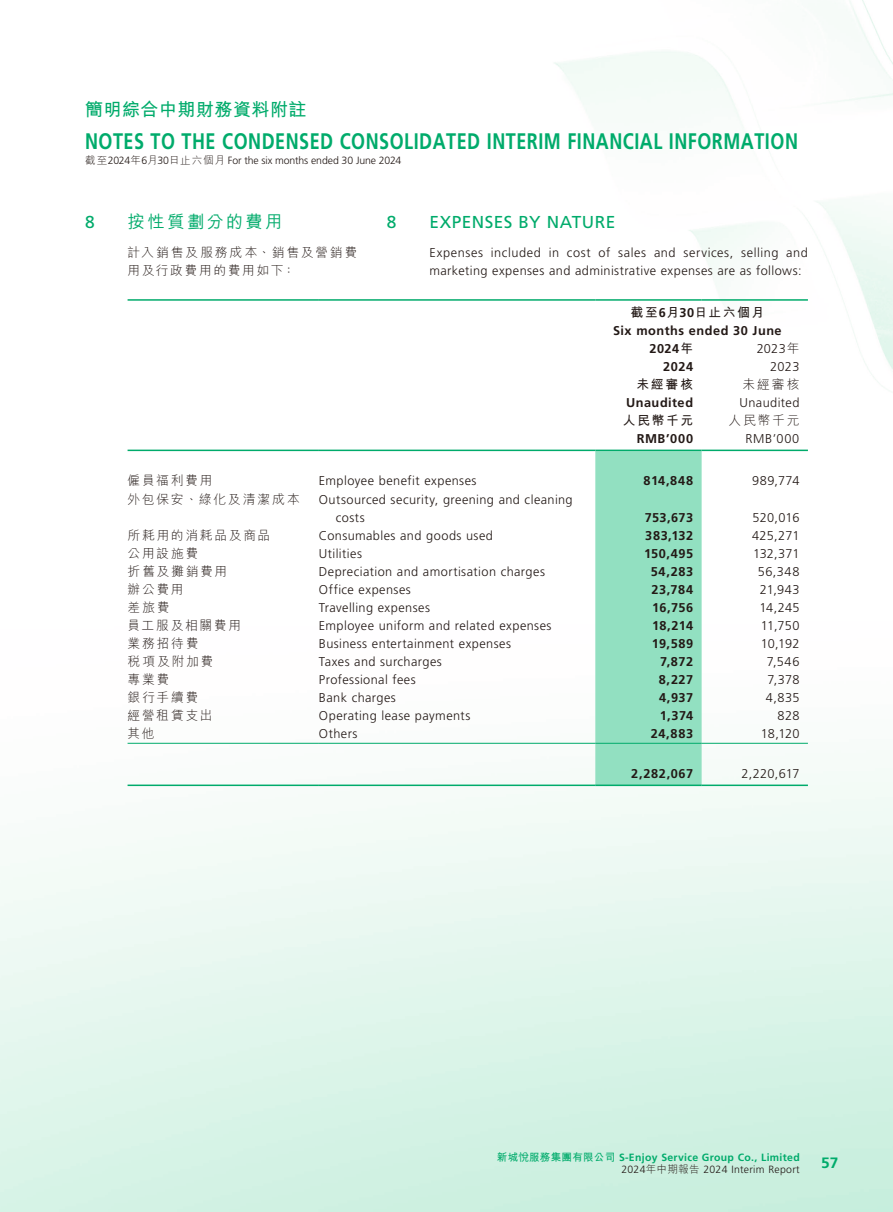
<style>
.page{position:relative;width:893px;height:1212px;background:#fff}
.page>*{position:absolute;margin:0;border:0;box-sizing:border-box;transform-origin:0 0}
.t1{font:700 22.5px "Frutiger LT Std";letter-spacing:.03em;color:#00ab6b;scale:.8 1}
.t2{font:700 18px "M Hei HK";letter-spacing:.03em;color:#00ab6b}
.t3{font:17.25px "Frutiger LT Std";letter-spacing:.025em;color:#00ab6b}
.t4{font:500 17.25px "M Hei HK";letter-spacing:.14em;color:#00ab6b}
.t5{font:700 15px "Frutiger LT Std";color:#00ab6b}
.t6{font:300 12.75px/18px "Frutiger LT Std";letter-spacing:.035em;color:#231916}
.t7{font:700 12.75px/18px "Frutiger LT Std";letter-spacing:.04em;color:#231916}
.t8{font:300 12.75px/18px "M Hei HK";letter-spacing:.14em;color:#231916}
.t9{font:700 12.75px "M Hei HK";letter-spacing:.135em;color:#231916}
.t10{font:700 10.5px/12px "Frutiger LT Std";letter-spacing:.03em;color:#00ab6b;text-align:right}
.t11{font:300 10.5px "Frutiger LT Std";letter-spacing:-.01em;color:#231916}
.s1{font-family:"M Hei HK"}
.s2{font-family:"Frutiger LT Std"}
.s3{font-family:"Source Han Sans HC";font-weight:400}
.s4{font-weight:300;color:#231916}
.s5{font-family:"M Hei HK";font-weight:300;color:#231916}
</style>
<div class="page">
<div style="left:595px;top:451px;width:107px;height:333px;background:#92e0c1"></div>
<hr style="left:128px;top:299px;width:191px;height:2px;background:#00ab6b">
<hr style="left:319px;top:299px;width:276px;height:2px;background:#00ab6b">
<hr style="left:595px;top:299px;width:107px;height:2px;background:#00ab6b">
<hr style="left:702px;top:299px;width:106px;height:2px;background:#00ab6b">
<hr style="left:128px;top:450px;width:191px;height:1px;background:#00ab6b">
<hr style="left:319px;top:450px;width:276px;height:1px;background:#00ab6b">
<hr style="left:595px;top:450px;width:107px;height:1px;background:#00ab6b">
<hr style="left:702px;top:450px;width:106px;height:1px;background:#00ab6b">
<hr style="left:128px;top:743px;width:191px;height:1px;background:#00ab6b">
<hr style="left:319px;top:743px;width:276px;height:1px;background:#00ab6b">
<hr style="left:595px;top:743px;width:107px;height:1px;background:#00ab6b">
<hr style="left:702px;top:743px;width:106px;height:1px;background:#00ab6b">
<hr style="left:128px;top:784px;width:191px;height:2px;background:#00ab6b">
<hr style="left:319px;top:784px;width:276px;height:2px;background:#00ab6b">
<hr style="left:595px;top:784px;width:107px;height:2px;background:#00ab6b">
<hr style="left:702px;top:784px;width:106px;height:2px;background:#00ab6b">
<h2 class="t2" style="left:85px;top:96px;width:223px">簡明綜合中期財務資料附註</h2>
<h1 class="t1" style="left:85px;top:128px;width:893px">NOTES TO THE CONDENSED CONSOLIDATED INTERIM FINANCIAL INFORMATION</h1>
<p class="t11" style="left:85px;top:154px;width:318px"><span class="s1">截至</span>2024<span class="s1">年</span>6<span class="s1">月</span>30<span class="s1">日止六個月</span> For the six months ended 30 June 2024</p>
<h3 class="t3" style="left:85px;top:212px;width:11px">8</h3>
<h3 class="t4" style="left:128px;top:209px;width:156px">按性質劃分的費用</h3>
<p class="t8" style="left:128px;top:243px;width:231px">計入銷售及服務成本、銷售及營銷費用及行政費用的費用如下：</p>
<h3 class="t3" style="left:387px;top:212px;width:11px">8</h3>
<h3 class="t3" style="left:429px;top:212px;width:187px">EXPENSES BY NATURE</h3>
<p class="t6" style="left:429px;top:243px;width:380px">Expenses included in cost of sales and services, selling and marketing expenses and administrative expenses are as follows:</p>
<p class="t9" style="left:631px;top:303px;width:135px">截至<span class="s2">6</span>月<span class="s2">30</span>日止六個月</p>
<p class="t7" style="left:649px;top:322px;width:134px;text-indent:-36px">Six months ended 30 June<br>2024<span class="s1">年</span></p>
<p class="t6" style="left:757px;top:340px;width:44px">2023<span class="s1">年</span></p>
<p class="t7" style="left:663px;top:358px;width:31px">2024</p>
<p class="t6" style="left:770px;top:358px;width:31px">2023</p>
<p class="t9" style="left:636px;top:375px;width:58px">未經審核</p>
<p class="t8" style="left:742px;top:375px;width:58px">未經審核</p>
<p class="t7" style="left:626px;top:394px;width:68px">Unaudited</p>
<p class="t6" style="left:739px;top:394px;width:61px">Unaudited</p>
<p class="t9" style="left:623px;top:411px;width:72px">人民幣千元</p>
<p class="t8" style="left:729px;top:411px;width:72px">人民幣千元</p>
<p class="t7" style="left:637px;top:430px;width:58px">RMB’000</p>
<p class="t6" style="left:746px;top:430px;width:55px">RMB’000</p>
<p class="t8" style="left:128px;top:472px;width:86px">僱員福利費用</p>
<p class="t6" style="left:319px;top:472px;width:159px">Employee benefit expenses</p>
<p class="t7" style="left:644px;top:472px;width:51px">814,848</p>
<p class="t6" style="left:752px;top:472px;width:49px">989,774</p>
<p class="t8" style="left:128px;top:490px;width:174px">外包保安、綠化及清潔成本</p>
<p class="t6" style="left:336px;top:490px;width:238px;text-indent:-17px">Outsourced security, greening and cleaning costs</p>
<p class="t7" style="left:645px;top:508px;width:50px">753,673</p>
<p class="t6" style="left:752px;top:508px;width:49px">520,016</p>
<p class="t8" style="left:128px;top:526px;width:144px">所耗用的消耗品及商品</p>
<p class="t6" style="left:319px;top:526px;width:176px">Consumables and goods used</p>
<p class="t7" style="left:645px;top:526px;width:49px">383,132</p>
<p class="t6" style="left:752px;top:526px;width:49px">425,271</p>
<p class="t8" style="left:128px;top:544px;width:72px">公用設施費</p>
<p class="t6" style="left:319px;top:544px;width:45px">Utilities</p>
<p class="t7" style="left:644px;top:544px;width:51px">150,495</p>
<p class="t6" style="left:753px;top:544px;width:48px">132,371</p>
<p class="t8" style="left:128px;top:562px;width:101px">折舊及攤銷費用</p>
<p class="t6" style="left:319px;top:562px;width:228px">Depreciation and amortisation charges</p>
<p class="t7" style="left:651px;top:562px;width:44px">54,283</p>
<p class="t6" style="left:758px;top:562px;width:43px">56,348</p>
<p class="t8" style="left:128px;top:580px;width:58px">辦公費用</p>
<p class="t6" style="left:319px;top:580px;width:93px">Office expenses</p>
<p class="t7" style="left:651px;top:580px;width:43px">23,784</p>
<p class="t6" style="left:760px;top:580px;width:41px">21,943</p>
<p class="t8" style="left:128px;top:598px;width:43px">差旅費</p>
<p class="t6" style="left:319px;top:598px;width:113px">Travelling expenses</p>
<p class="t7" style="left:652px;top:598px;width:42px">16,756</p>
<p class="t6" style="left:759px;top:598px;width:42px">14,245</p>
<p class="t8" style="left:128px;top:616px;width:115px">員工服及相關費用</p>
<p class="t6" style="left:319px;top:616px;width:234px">Employee uniform and related expenses</p>
<p class="t7" style="left:652px;top:616px;width:43px">18,214</p>
<p class="t6" style="left:761px;top:616px;width:40px">11,750</p>
<p class="t8" style="left:128px;top:634px;width:72px">業務招待費</p>
<p class="t6" style="left:319px;top:634px;width:194px">Business entertainment expenses</p>
<p class="t7" style="left:652px;top:634px;width:43px">19,589</p>
<p class="t6" style="left:761px;top:634px;width:40px">10,192</p>
<p class="t8" style="left:128px;top:652px;width:87px">稅項及附加費</p>
<p class="t6" style="left:319px;top:652px;width:124px">Taxes and surcharges</p>
<p class="t7" style="left:660px;top:652px;width:35px">7,872</p>
<p class="t6" style="left:767px;top:652px;width:34px">7,546</p>
<p class="t8" style="left:128px;top:670px;width:43px">專業費</p>
<p class="t6" style="left:319px;top:670px;width:98px">Professional fees</p>
<p class="t7" style="left:659px;top:670px;width:36px">8,227</p>
<p class="t6" style="left:767px;top:670px;width:33px">7,378</p>
<p class="t8" style="left:128px;top:688px;width:72px">銀行手續費</p>
<p class="t6" style="left:319px;top:688px;width:78px">Bank charges</p>
<p class="t7" style="left:659px;top:688px;width:35px">4,937</p>
<p class="t6" style="left:766px;top:688px;width:35px">4,835</p>
<p class="t8" style="left:128px;top:706px;width:87px">經營租賃支出</p>
<p class="t6" style="left:319px;top:706px;width:153px">Operating lease payments</p>
<p class="t7" style="left:660px;top:706px;width:35px">1,374</p>
<p class="t6" style="left:778px;top:706px;width:23px">828</p>
<p class="t8" style="left:128px;top:724px;width:28px">其他</p>
<p class="t6" style="left:319px;top:724px;width:40px">Others</p>
<p class="t7" style="left:651px;top:724px;width:44px">24,883</p>
<p class="t6" style="left:761px;top:724px;width:40px">18,120</p>
<p class="t7" style="left:631px;top:765px;width:63px">2,282,067</p>
<p class="t6" style="left:741px;top:765px;width:59px">2,220,617</p>
<p class="t10" style="left:497px;top:1151px;width:304px"><span class="s1">新城</span><span class="s3">悅</span><span class="s1">服務集團有限公司</span> S-Enjoy Service Group Co., Limited<br><span class="s4">2024</span><span class="s5">年中期報告</span> <span class="s4">2024 Interim Report</span></p>
<p class="t5" style="left:821px;top:1154px;width:19px">57</p>
</div>
